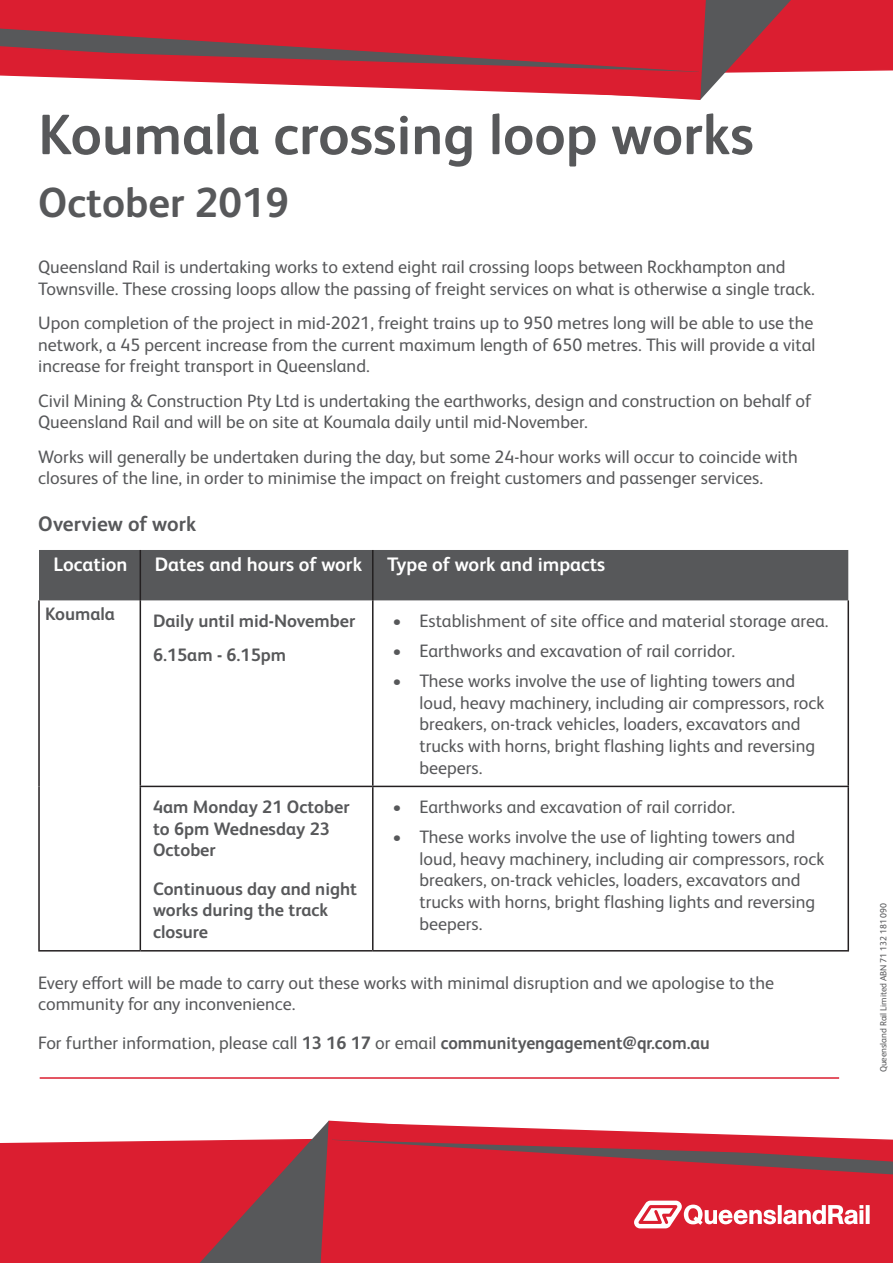
<style>
.page{position:relative;width:893px;height:1263px;background:#fff}
.page>*{position:absolute;margin:0;border:0;box-sizing:border-box;transform-origin:0 0}
.t1{font:700 57px "FS Albert Pro";color:#57585a}
.t2{font:700 42px "FS Albert Pro";color:#57585a}
.t3{font:700 21px "FS Albert Pro";color:#57585a}
.t4{font:700 19.5px "FS Albert Pro";color:#fff}
.t5{font:18px/21.6px "FS Albert Pro";color:#57585a}
.t6{font:700 18px/21.6px "FS Albert Pro";color:#57585a}
.t7{font:9px "FS Albert Pro";letter-spacing:-.01em;color:#57585a}
.s1{font-weight:700}
</style>
<div class="page">
<div style="left:0;top:1140px;width:200px;height:123px;background:#db1e30"></div>
<svg style="left:0;top:0;width:893px;height:100px"></svg>
<svg style="left:200px;top:1121px;width:693px;height:142px;background:#cd3d4b"></svg>
<div style="left:39px;top:550px;width:809px;height:50px;background:#57585a"></div>
<hr style="left:140px;top:550px;width:1px;height:50px;background:#231f20">
<hr style="left:372px;top:550px;width:2px;height:50px;background:#231f20">
<hr style="left:140px;top:600px;width:1px;height:186px;background:#231f20">
<hr style="left:372px;top:600px;width:2px;height:186px;background:#231f20">
<hr style="left:140px;top:786px;width:233px;height:1px;background:#231f20">
<hr style="left:140px;top:787px;width:1px;height:163px;background:#231f20">
<hr style="left:373px;top:786px;width:476px;height:1px;background:#231f20">
<hr style="left:372px;top:787px;width:2px;height:163px;background:#231f20">
<hr style="left:38px;top:950px;width:102px;height:1px;background:#231f20">
<hr style="left:140px;top:950px;width:233px;height:1px;background:#231f20">
<hr style="left:373px;top:950px;width:476px;height:1px;background:#231f20">
<hr style="left:38px;top:600px;width:2px;height:186px;background:#231f20">
<hr style="left:38px;top:786px;width:2px;height:164px;background:#231f20">
<hr style="left:847px;top:600px;width:2px;height:186px;background:#231f20">
<hr style="left:847px;top:787px;width:2px;height:163px;background:#231f20">
<hr style="left:40px;top:1077px;width:799px;height:2px;background:#db1e30">
<h1 class="t1" style="left:38px;top:94px;width:717px">Koumala crossing loop works</h1>
<h2 class="t2" style="left:38px;top:173px;width:252px">October 2019</h2>
<p class="t5" style="left:38px;top:255px;width:778px">Queensland Rail is undertaking works to extend eight rail crossing loops between Rockhampton and<br>Townsville. These crossing loops allow the passing of freight services on what is otherwise a single track.</p>
<p class="t5" style="left:38px;top:311px;width:779px;text-align:justify">Upon completion of the project in mid-2021, freight trains up to 950 metres long will be able to use the network, a 45 percent increase from the current maximum length of 650 metres. This will provide a vital increase for freight transport in Queensland.</p>
<p class="t5" style="left:38px;top:388px;width:775px">Civil Mining &amp; Construction Pty Ltd is undertaking the earthworks, design and construction on behalf of<br>Queensland Rail and will be on site at Koumala daily until mid-November.</p>
<p class="t5" style="left:38px;top:444px;width:761px">Works will generally be undertaken during the day, but some 24-hour works will occur to coincide with closures of the line, in order to minimise the impact on freight customers and passenger services.</p>
<p class="t3" style="left:38px;top:509px;width:159px">Overview of work</p>
<p class="t4" style="left:54px;top:551px;width:76px">Location</p>
<p class="t4" style="left:155px;top:551px;width:209px">Dates and hours of work</p>
<p class="t4" style="left:387px;top:551px;width:219px">Type of work and impacts</p>
<p class="t6" style="left:45px;top:602px;width:71px">Koumala</p>
<p class="t6" style="left:153px;top:603px;width:204px;line-height:34.3px">Daily until mid-November<br>6.15am - 6.15pm</p>
<p class="t5" style="left:393px;top:609px;width:437px">• Establishment of site office and material storage area.</p>
<p class="t5" style="left:393px;top:639px;width:344px">• Earthworks and excavation of rail corridor.</p>
<p class="t5" style="left:420px;top:669px;width:406px;text-indent:-27px">• These works involve the use of lighting towers and loud, heavy machinery, including air compressors, rock breakers, on-track vehicles, loaders, excavators and trucks with horns, bright flashing lights and reversing beepers.</p>
<p class="t6" style="left:153px;top:795px;width:198px">4am Monday 21 October to 6pm Wednesday 23<br>October</p>
<p class="t6" style="left:153px;top:877px;width:206px">Continuous day and night works during the track closure</p>
<p class="t5" style="left:393px;top:795px;width:344px">• Earthworks and excavation of rail corridor.</p>
<p class="t5" style="left:420px;top:825px;width:406px;text-indent:-27px">• These works involve the use of lighting towers and loud, heavy machinery, including air compressors, rock breakers, on-track vehicles, loaders, excavators and trucks with horns, bright flashing lights and reversing beepers.</p>
<p class="t5" style="left:38px;top:970px;width:737px">Every effort will be made to carry out these works with minimal disruption and we apologise to the community for any inconvenience.</p>
<p class="t5" style="left:38px;top:1031px;width:673px">For further information, please call <span class="s1">13 16 17</span> or email <span class="s1">communityengagement@qr.com.au</span></p>
<p class="t7" style="left:877px;top:1072px;width:171px;rotate:-90deg">Queensland Rail Limited ABN 71 132 181 090</p>
</div>
